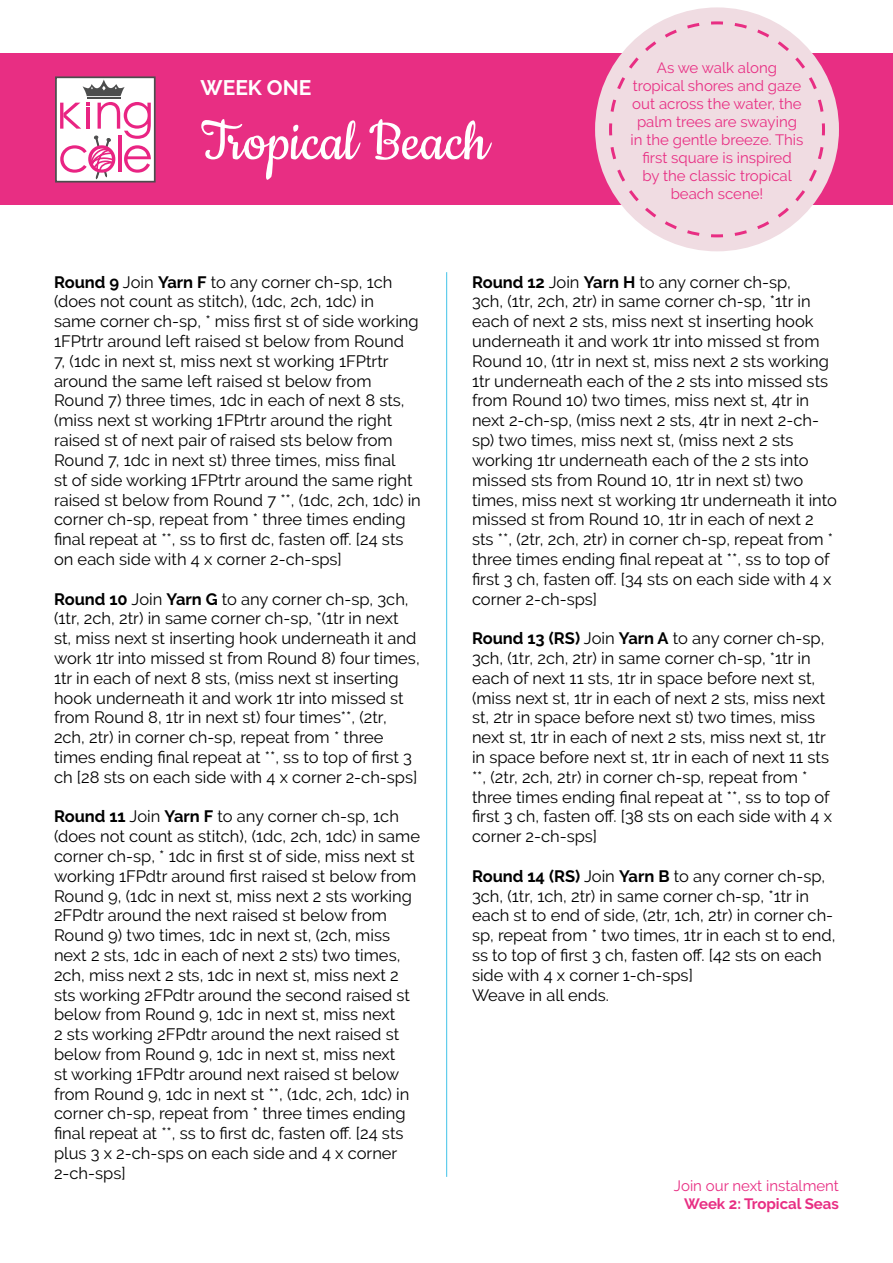
<style>
.page{position:relative;width:893px;height:1263px;background:#fff}
.page>*{position:absolute;margin:0;border:0;box-sizing:border-box;transform-origin:0 0}
.t1{font:64.5px "Cookie";color:#fff}
.t2{font:700 21px "Raleway";color:#fff}
.t3{font:16.5px/19.8px "Raleway";color:#000}
.t4{font:15px/18px "Raleway";color:#e82e83;text-align:center}
.t5{font:700 15px "Raleway";color:#e82e83}
.s1{font-weight:700}
</style>
<div class="page">
<div style="left:0;top:53px;width:893px;height:152px;background:#e82e83"></div>
<div style="left:56px;top:77px;width:99px;height:105px;background:#fff"></div>
<div style="left:55px;top:76px;width:101px;height:107px;border:2px solid #4c4d4d"></div>
<svg style="left:83px;top:80px;width:42px;height:16px"></svg>
<hr style="left:87px;top:97px;width:34px;height:2px;background:#4c4d4d">
<svg style="left:60px;top:102px;width:91px;height:78px"></svg>
<div style="left:595px;top:7px;width:244px;height:244px;background:#f0dce2;border-radius:50%"></div>
<svg style="left:607px;top:20px;width:219px;height:219px"></svg>
<hr style="left:446px;top:272px;width:1px;height:905px;background:#41c2e9">
<p class="t2" style="left:201px;top:76px;width:112px">WEEK ONE</p>
<p class="t1" style="left:201px;top:108px;width:289px">Tropical Beach</p>
<p class="t4" style="left:630px;top:59px;width:175px">As we walk along tropical shores and gaze out across the water, the palm trees are swaying in the gentle breeze. This first square is inspired<br>by the classic tropical beach scene!</p>
<p class="t3" style="left:54px;top:272px;width:368px"><span class="s1">Round 9</span> Join <span class="s1">Yarn F</span> to any corner ch-sp, 1ch (does not count as stitch), (1dc, 2ch, 1dc) in<br>same corner ch-sp, * miss first st of side working 1FPtrtr around left raised st below from Round<br>7, (1dc in next st, miss next st working 1FPtrtr around the same left raised st below from Round 7) three times, 1dc in each of next 8 sts, (miss next st working 1FPtrtr around the right raised st of next pair of raised sts below from Round 7, 1dc in next st) three times, miss final<br>st of side working 1FPtrtr around the same right raised st below from Round 7 **, (1dc, 2ch, 1dc) in corner ch-sp, repeat from * three times ending final repeat at **, ss to first dc, fasten off. [24 sts on each side with 4 x corner 2-ch-sps]</p>
<p class="t3" style="left:54px;top:589px;width:367px"><span class="s1">Round 10</span> Join <span class="s1">Yarn G</span> to any corner ch-sp, 3ch, (1tr, 2ch, 2tr) in same corner ch-sp, *(1tr in next st, miss next st inserting hook underneath it and work 1tr into missed st from Round 8) four times, 1tr in each of next 8 sts, (miss next st inserting hook underneath it and work 1tr into missed st from Round 8, 1tr in next st) four times**, (2tr, 2ch, 2tr) in corner ch-sp, repeat from * three times ending final repeat at **, ss to top of first 3 ch [28 sts on each side with 4 x corner 2-ch-sps]</p>
<p class="t3" style="left:54px;top:806px;width:368px"><span class="s1">Round 11</span> Join <span class="s1">Yarn F</span> to any corner ch-sp, 1ch (does not count as stitch), (1dc, 2ch, 1dc) in same corner ch-sp, * 1dc in first st of side, miss next st working 1FPdtr around first raised st below from Round 9, (1dc in next st, miss next 2 sts working 2FPdtr around the next raised st below from Round 9) two times, 1dc in next st, (2ch, miss next 2 sts, 1dc in each of next 2 sts) two times, 2ch, miss next 2 sts, 1dc in next st, miss next 2 sts working 2FPdtr around the second raised st below from Round 9, 1dc in next st, miss next<br>2 sts working 2FPdtr around the next raised st below from Round 9, 1dc in next st, miss next<br>st working 1FPdtr around next raised st below from Round 9, 1dc in next st **, (1dc, 2ch, 1dc) in corner ch-sp, repeat from * three times ending final repeat at **, ss to first dc, fasten off. [24 sts plus 3 x 2-ch-sps on each side and 4 x corner 2-ch-sps]</p>
<p class="t3" style="left:472px;top:272px;width:366px"><span class="s1">Round 12</span> Join <span class="s1">Yarn H</span> to any corner ch-sp,<br>3ch, (1tr, 2ch, 2tr) in same corner ch-sp, *1tr in each of next 2 sts, miss next st inserting hook underneath it and work 1tr into missed st from Round 10, (1tr in next st, miss next 2 sts working 1tr underneath each of the 2 sts into missed sts from Round 10) two times, miss next st, 4tr in next 2-ch-sp, (miss next 2 sts, 4tr in next 2-ch&shy;sp) two times, miss next st, (miss next 2 sts working 1tr underneath each of the 2 sts into missed sts from Round 10, 1tr in next st) two times, miss next st working 1tr underneath it into missed st from Round 10, 1tr in each of next 2 sts **, (2tr, 2ch, 2tr) in corner ch-sp, repeat from * three times ending final repeat at **, ss to top of first 3 ch, fasten off. [34 sts on each side with 4 x corner 2-ch-sps]</p>
<p class="t3" style="left:472px;top:628px;width:362px"><span class="s1">Round 13 (RS)</span> Join <span class="s1">Yarn A</span> to any corner ch-sp, 3ch, (1tr, 2ch, 2tr) in same corner ch-sp, *1tr in each of next 11 sts, 1tr in space before next st, (miss next st, 1tr in each of next 2 sts, miss next st, 2tr in space before next st) two times, miss next st, 1tr in each of next 2 sts, miss next st, 1tr in space before next st, 1tr in each of next 11 sts **, (2tr, 2ch, 2tr) in corner ch-sp, repeat from * three times ending final repeat at **, ss to top of first 3 ch, fasten off. [38 sts on each side with 4 x corner 2-ch-sps]</p>
<p class="t3" style="left:472px;top:866px;width:365px"><span class="s1">Round 14 (RS)</span> Join <span class="s1">Yarn B</span> to any corner ch-sp, 3ch, (1tr, 1ch, 2tr) in same corner ch-sp, *1tr in each st to end of side, (2tr, 1ch, 2tr) in corner ch&shy;sp, repeat from * two times, 1tr in each st to end, ss to top of first 3 ch, fasten off. [42 sts on each side with 4 x corner 1-ch-sps]</p>
<p class="t3" style="left:472px;top:985px;width:138px">Weave in all ends.</p>
<p class="t4" style="left:674px;top:1177px;width:166px">Join our next instalment</p>
<p class="t5" style="left:684px;top:1195px;width:156px">Week 2: Tropical Seas</p>
</div>
